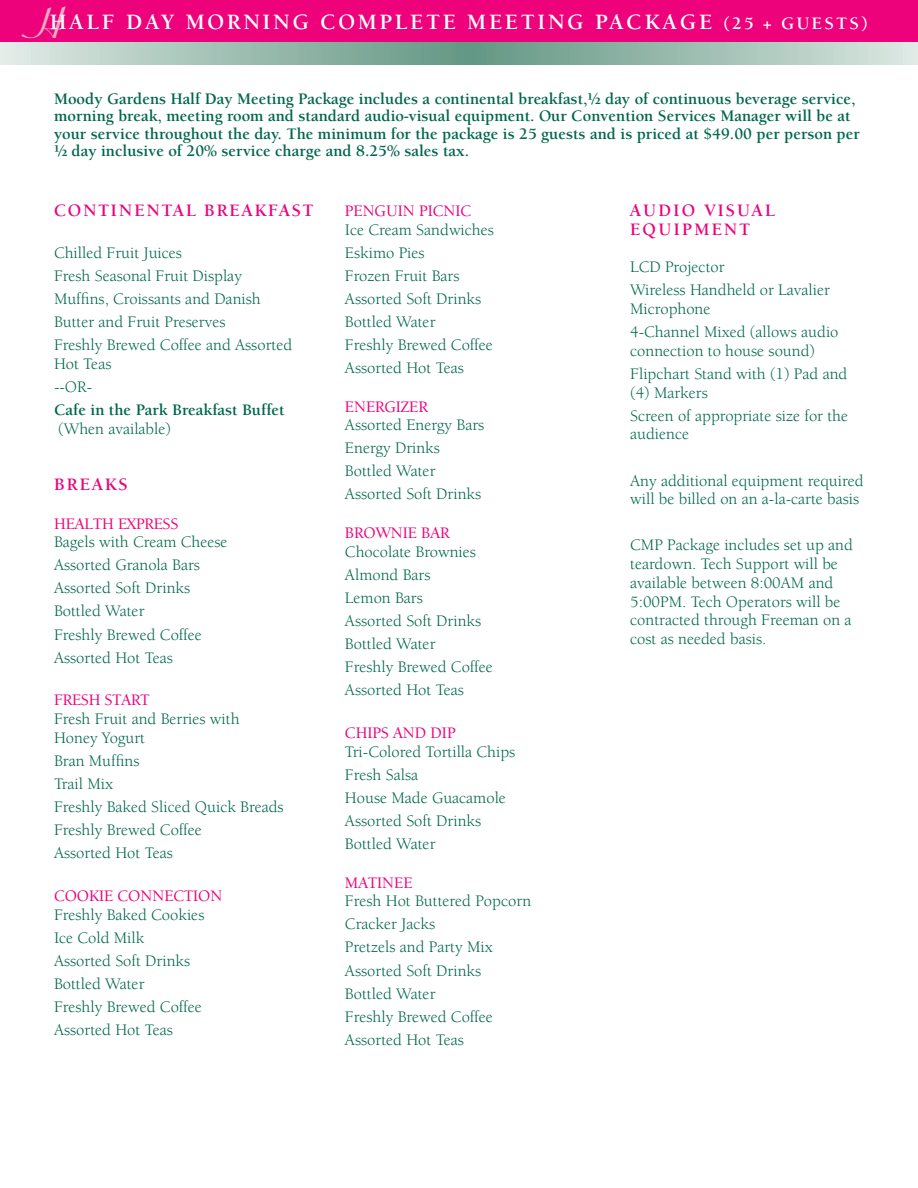
<style>
.page{position:relative;width:918px;height:1188px;background:#fff}
.page>*{position:absolute;margin:0;border:0;box-sizing:border-box;transform-origin:0 0}
.t1{font:700 22.5px "Berkeley";letter-spacing:.115em;color:#fff}
.t2{font:700 18px/18.8px "Berkeley Oldstyle IT Cby BT";letter-spacing:.125em;color:#ed027c}
.t3{font:16.5px/23.1px "Berkeley";color:#01674d}
.t4{font:700 16.5px/17.2px "Berkeley";color:#01674d}
.t5{font:500 16.5px "Berkeley Oldstyle IT Cby BT";color:#ed027c}
.s1{font-family:"Coronet";font-size:43.5px;color:#f6acc4}
.s2{font-size:18px}
</style>
<div class="page">
<div style="left:0;top:0;width:918px;height:58px;background:#ed027c"></div>
<svg style="left:0;top:42px;width:918px;height:22px;background:#9fbfb3"></svg>
<h1 class="t1" style="left:27px;top:10px;width:842px"><span class="s1">H</span>HALF DAY MORNING COMPLETE MEETING PACKAGE <span class="s2">(25 + GUESTS)</span></h1>
<p class="t4" style="left:54px;top:91px;width:807px">Moody Gardens Half Day Meeting Package includes a continental breakfast,½ day of continuous beverage service, morning break, meeting room and standard audio-visual equipment. Our Convention Services Manager will be at your service throughout the day. The minimum for the package is 25 guests and is priced at $49.00 per person per ½ day inclusive of 20% service charge and 8.25% sales tax.</p>
<p class="t2" style="left:54px;top:201px;width:261px">CONTINENTAL BREAKFAST</p>
<p class="t3" style="left:54px;top:241px;width:240px">Chilled Fruit Juices<br>Fresh Seasonal Fruit Display<br>Muffins, Croissants and Danish<br>Butter and Fruit Preserves<br>Freshly Brewed Coffee and Assorted</p>
<p class="t3" style="left:54px;top:352px;width:59px">Hot Teas --OR-</p>
<p class="t4" style="left:54px;top:401px;width:232px">Cafe in the Park Breakfast Buffet</p>
<p class="t3" style="left:58px;top:417px;width:114px">(When available)</p>
<p class="t2" style="left:54px;top:475px;width:75px">BREAKS</p>
<p class="t5" style="left:54px;top:513px;width:126px">HEALTH EXPRESS</p>
<p class="t3" style="left:54px;top:531px;width:175px">Bagels with Cream Cheese<br>Assorted Granola Bars<br>Assorted Soft Drinks<br>Bottled Water<br>Freshly Brewed Coffee<br>Assorted Hot Teas</p>
<p class="t5" style="left:54px;top:690px;width:97px">FRESH START</p>
<p class="t3" style="left:54px;top:710px;width:187px;line-height:18.8px">Fresh Fruit and Berries with<br>Honey Yogurt</p>
<p class="t3" style="left:54px;top:750px;width:231px">Bran Muffins<br>Trail Mix<br>Freshly Baked Sliced Quick Breads<br>Freshly Brewed Coffee<br>Assorted Hot Teas</p>
<p class="t5" style="left:54px;top:886px;width:170px">COOKIE CONNECTION</p>
<p class="t3" style="left:54px;top:904px;width:152px">Freshly Baked Cookies<br>Ice Cold Milk<br>Assorted Soft Drinks<br>Bottled Water<br>Freshly Brewed Coffee<br>Assorted Hot Teas</p>
<p class="t5" style="left:345px;top:201px;width:128px">PENGUIN PICNIC</p>
<p class="t3" style="left:345px;top:218px;width:150px">Ice Cream Sandwiches<br>Eskimo Pies<br>Frozen Fruit Bars<br>Assorted Soft Drinks<br>Bottled Water<br>Freshly Brewed Coffee<br>Assorted Hot Teas</p>
<p class="t5" style="left:345px;top:396px;width:84px">ENERGIZER</p>
<p class="t3" style="left:345px;top:414px;width:141px">Assorted Energy Bars<br>Energy Drinks<br>Bottled Water<br>Assorted Soft Drinks</p>
<p class="t5" style="left:345px;top:523px;width:106px">BROWNIE BAR</p>
<p class="t3" style="left:345px;top:540px;width:149px">Chocolate Brownies<br>Almond Bars<br>Lemon Bars<br>Assorted Soft Drinks<br>Bottled Water<br>Freshly Brewed Coffee<br>Assorted Hot Teas</p>
<p class="t5" style="left:345px;top:723px;width:112px">CHIPS AND DIP</p>
<p class="t3" style="left:345px;top:740px;width:172px">Tri-Colored Tortilla Chips<br>Fresh Salsa<br>House Made Guacamole<br>Assorted Soft Drinks<br>Bottled Water</p>
<p class="t5" style="left:345px;top:872px;width:69px">MATINEE</p>
<p class="t3" style="left:345px;top:890px;width:188px">Fresh Hot Buttered Popcorn<br>Cracker Jacks<br>Pretzels and Party Mix<br>Assorted Soft Drinks<br>Bottled Water<br>Freshly Brewed Coffee<br>Assorted Hot Teas</p>
<p class="t2" style="left:630px;top:201px;width:146px">AUDIO VISUAL<br>EQUIPMENT</p>
<p class="t3" style="left:630px;top:256px;width:201px">LCD Projector<br>Wireless Handheld or Lavalier</p>
<p class="t3" style="left:630px;top:298px;width:210px">Microphone<br>4-Channel Mixed (allows audio</p>
<p class="t3" style="left:630px;top:339px;width:219px">connection to house sound)<br>Flipchart Stand with (1) Pad and</p>
<p class="t3" style="left:630px;top:381px;width:219px">(4) Markers<br>Screen of appropriate size for the</p>
<p class="t3" style="left:630px;top:423px;width:60px">audience</p>
<p class="t3" style="left:630px;top:471px;width:235px;line-height:18.8px">Any additional equipment required will be billed on an a-la-carte basis</p>
<p class="t3" style="left:630px;top:536px;width:224px;line-height:18.8px">CMP Package includes set up and teardown. Tech Support will be available between 8:00AM and<br>5:00PM. Tech Operators will be contracted through Freeman on a cost as needed basis.</p>
</div>
